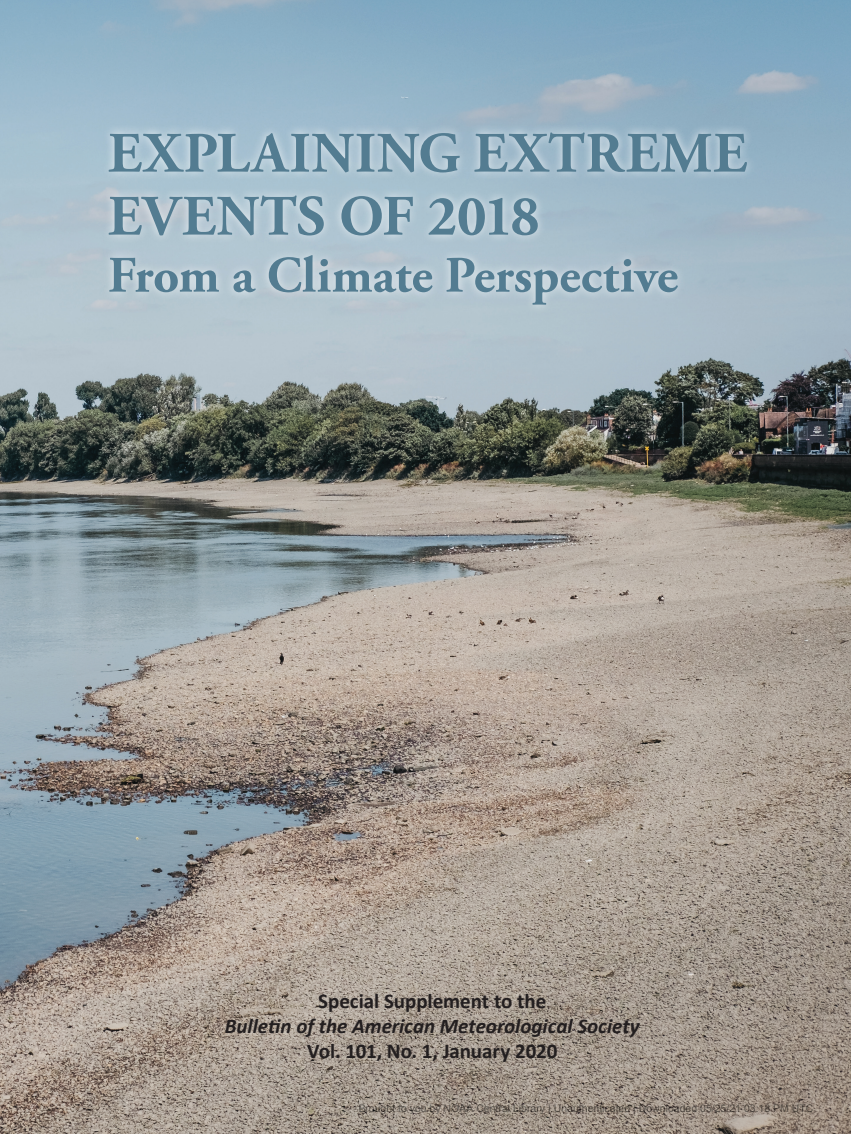
<style>
.page{position:relative;width:851px;height:1134px;background:#fff}
.page>*{position:absolute;margin:0;border:0;box-sizing:border-box;transform-origin:0 0}
.t1{font:700 57px/63px "Adobe Garamond Pro";letter-spacing:.015em;color:#537c91}
.t2{font:700 51px "Adobe Garamond Pro";letter-spacing:-.005em;color:#537c91}
.t3{font:700 21px "Calibri";letter-spacing:-.005em;color:#231f20}
.t4{font:italic 700 21px "Calibri";color:#231f20}
.t5{font:10.5px "Arial";color:rgb(0 0 0/.5)}
</style>
<div class="page">
<img style="left:0;top:0;width:850px;height:1134px">
<div style="left:100px;top:123px;width:656px;height:191px;background:#fff;opacity:.75"></div>
<p class="t1" style="left:108px;top:123px;width:640px">EXPLAINING EXTREME<br>EVENTS OF 2018</p>
<p class="t2" style="left:108px;top:246px;width:571px">From a Climate Perspective</p>
<p class="t3" style="left:318px;top:987px;width:230px">Special Supplement to the</p>
<p class="t4" style="left:225px;top:1013px;width:416px">Bulletin of the American Meteorological Society</p>
<p class="t3" style="left:307px;top:1038px;width:252px">Vol. 101, No. 1, January 2020</p>
<p class="t5" style="left:358px;top:1102px;width:456px">Brought to you by NOAA Central Library | Unauthenticated | Downloaded 05/25/21 03:18 PM UTC</p>
</div>
